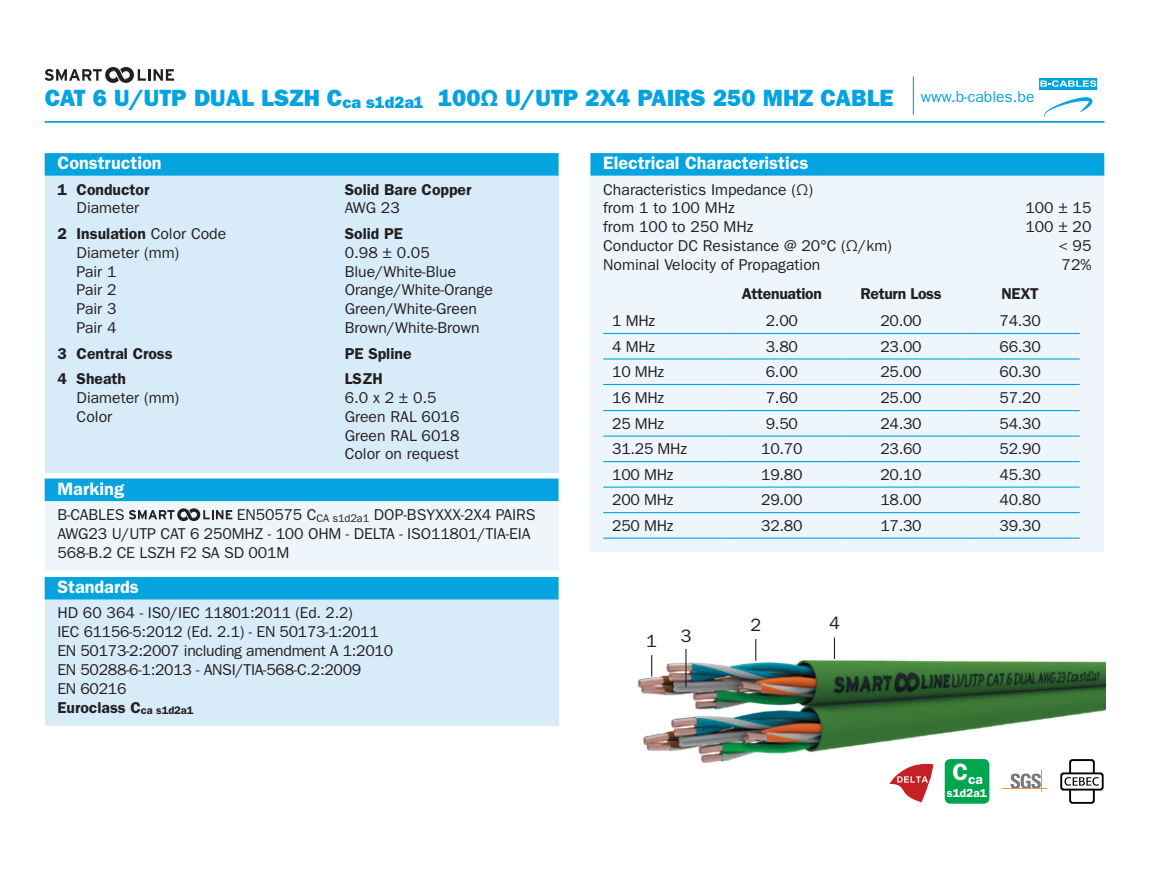
<style>
.page{position:relative;width:1149px;height:893px;background:#fff}
.page>*{position:absolute;margin:0;border:0;box-sizing:border-box;transform-origin:0 0}
.t1{font:23.62px "ITC Franklin Gothic Std Hvy";color:#05a4e0}
.t2{font:600 18px "ITC Franklin Gothic Std";color:#fff}
.t3{font:18px "ITC Franklin Gothic Std";color:#231f20}
.t4{font:15.75px/18.9px "ITC Franklin Gothic Std";letter-spacing:-.01em;color:#231f20}
.t5{font:600 15.75px "ITC Franklin Gothic Std";color:#231f20}
.t6{font:600 15.75px "ITC Franklin Gothic Std";letter-spacing:-.02em;color:#231f20}
.t7{font:15.75px "ITC Franklin Gothic Std";color:#05a4e0}
.t8{font:600 13.72px "ITC Franklin Gothic Std";color:#fff}
.t9{font:600 11.7px "ITC Franklin Gothic Std";color:#fff}
.s1{font-weight:400}
.s2{font-weight:600}
</style>
<div class="page">
<div style="left:1039px;top:78px;width:57px;height:12px;background:#05a4e0"></div>
<svg style="left:1040px;top:80px;width:55px;height:7px"></svg>
<svg style="left:1044px;top:97px;width:48px;height:20px"></svg>
<hr style="left:912px;top:77px;width:1px;height:38px;background:#05a4e0">
<hr style="left:45px;top:121px;width:1058px;height:2px;background:#05a4e0">
<svg style="left:45px;top:67px;width:129px;height:16px"></svg>
<div style="left:45px;top:153px;width:513px;height:319px;background:#d7ebf8"></div>
<div style="left:45px;top:153px;width:513px;height:23px;background:#05a4e0"></div>
<img style="left:637px;top:637px;width:467px;height:166px">
<hr style="left:685px;top:649px;width:1px;height:38px;background:#231f20">
<div style="left:944px;top:759px;width:45px;height:45px;background:#00a54f;border-radius:6px"></div>
<svg style="left:889px;top:760px;width:44px;height:42px"></svg>
<hr style="left:1001px;top:788px;width:45px;height:1px;background:#f69238">
<svg style="left:1010px;top:771px;width:31px;height:21px"></svg>
<svg style="left:1059px;top:759px;width:44px;height:45px"></svg>
<div style="left:45px;top:478px;width:513px;height:92px;background:#eef6fc"></div>
<div style="left:45px;top:479px;width:513px;height:22px;background:#05a4e0"></div>
<svg style="left:129px;top:508px;width:103px;height:13px"></svg>
<div style="left:45px;top:577px;width:513px;height:149px;background:#d7ebf8"></div>
<div style="left:45px;top:577px;width:513px;height:22px;background:#05a4e0"></div>
<div style="left:590px;top:153px;width:513px;height:398px;background:#eef6fc"></div>
<div style="left:590px;top:153px;width:513px;height:23px;background:#05a4e0"></div>
<hr style="left:603px;top:333px;width:119px;height:1px;background:#05a4e0">
<hr style="left:722px;top:333px;width:119px;height:1px;background:#05a4e0">
<hr style="left:841px;top:333px;width:119px;height:1px;background:#05a4e0">
<hr style="left:960px;top:333px;width:119px;height:1px;background:#05a4e0">
<hr style="left:603px;top:358px;width:119px;height:2px;background:#05a4e0">
<hr style="left:722px;top:358px;width:119px;height:2px;background:#05a4e0">
<hr style="left:841px;top:358px;width:119px;height:2px;background:#05a4e0">
<hr style="left:960px;top:358px;width:119px;height:2px;background:#05a4e0">
<hr style="left:603px;top:384px;width:119px;height:1px;background:#05a4e0">
<hr style="left:722px;top:384px;width:119px;height:1px;background:#05a4e0">
<hr style="left:841px;top:384px;width:119px;height:1px;background:#05a4e0">
<hr style="left:960px;top:384px;width:119px;height:1px;background:#05a4e0">
<hr style="left:603px;top:410px;width:119px;height:1px;background:#05a4e0">
<hr style="left:722px;top:410px;width:119px;height:1px;background:#05a4e0">
<hr style="left:841px;top:410px;width:119px;height:1px;background:#05a4e0">
<hr style="left:960px;top:410px;width:119px;height:1px;background:#05a4e0">
<hr style="left:603px;top:435px;width:119px;height:2px;background:#05a4e0">
<hr style="left:722px;top:435px;width:119px;height:2px;background:#05a4e0">
<hr style="left:841px;top:435px;width:119px;height:2px;background:#05a4e0">
<hr style="left:960px;top:435px;width:119px;height:2px;background:#05a4e0">
<hr style="left:603px;top:461px;width:119px;height:1px;background:#05a4e0">
<hr style="left:722px;top:461px;width:119px;height:1px;background:#05a4e0">
<hr style="left:841px;top:461px;width:119px;height:1px;background:#05a4e0">
<hr style="left:960px;top:461px;width:119px;height:1px;background:#05a4e0">
<hr style="left:603px;top:487px;width:119px;height:1px;background:#05a4e0">
<hr style="left:603px;top:512px;width:119px;height:1px;background:#05a4e0">
<hr style="left:603px;top:538px;width:119px;height:1px;background:#05a4e0">
<hr style="left:722px;top:487px;width:119px;height:1px;background:#05a4e0">
<hr style="left:841px;top:487px;width:119px;height:1px;background:#05a4e0">
<hr style="left:722px;top:512px;width:119px;height:1px;background:#05a4e0">
<hr style="left:841px;top:512px;width:119px;height:1px;background:#05a4e0">
<hr style="left:722px;top:538px;width:119px;height:1px;background:#05a4e0">
<hr style="left:841px;top:538px;width:119px;height:1px;background:#05a4e0">
<hr style="left:960px;top:487px;width:119px;height:1px;background:#05a4e0">
<hr style="left:960px;top:512px;width:119px;height:1px;background:#05a4e0">
<hr style="left:960px;top:538px;width:119px;height:1px;background:#05a4e0">
<h1 class="t1" style="left:45px;top:84px;width:850px">CAT 6 U/UTP DUAL LSZH C<sub>ca</sub> <sub>s1d2a1</sub> 100Ω U/UTP 2X4 PAIRS 250 MHZ CABLE</h1>
<p class="t7" style="left:920px;top:87px;width:115px">www.b-cables.be</p>
<p class="t2" style="left:57px;top:152px;width:106px">Construction</p>
<p class="t5" style="left:57px;top:180px;width:93px">1 Conductor</p>
<p class="t5" style="left:344px;top:180px;width:128px">Solid Bare Copper</p>
<p class="t4" style="left:77px;top:199px;width:64px">Diameter</p>
<p class="t4" style="left:344px;top:199px;width:57px">AWG 23</p>
<p class="t5" style="left:57px;top:224px;width:170px">2 Insulation <span class="s1">Color Code</span></p>
<p class="t5" style="left:344px;top:224px;width:60px">Solid PE</p>
<p class="t4" style="left:77px;top:243px;width:104px">Diameter (mm)</p>
<p class="t4" style="left:344px;top:243px;width:87px">0.98 ± 0.05</p>
<p class="t4" style="left:77px;top:262px;width:41px">Pair 1</p>
<p class="t4" style="left:344px;top:262px;width:113px">Blue/White-Blue</p>
<p class="t4" style="left:77px;top:281px;width:41px">Pair 2</p>
<p class="t4" style="left:344px;top:281px;width:150px">Orange/White-Orange</p>
<p class="t4" style="left:77px;top:300px;width:41px">Pair 3</p>
<p class="t4" style="left:344px;top:300px;width:134px">Green/White-Green</p>
<p class="t4" style="left:77px;top:319px;width:41px">Pair 4</p>
<p class="t4" style="left:344px;top:319px;width:136px">Brown/White-Brown</p>
<p class="t5" style="left:57px;top:344px;width:117px">3 Central Cross</p>
<p class="t5" style="left:344px;top:344px;width:68px">PE Spline</p>
<p class="t5" style="left:57px;top:369px;width:70px">4 Sheath</p>
<p class="t5" style="left:344px;top:369px;width:40px">LSZH</p>
<p class="t4" style="left:77px;top:388px;width:104px">Diameter (mm)</p>
<p class="t4" style="left:344px;top:388px;width:93px">6.0 x 2 ± 0.5</p>
<p class="t4" style="left:77px;top:407px;width:37px">Color</p>
<p class="t4" style="left:344px;top:407px;width:116px;text-align:justify">Green RAL 6016<br>Green RAL 6018<br>Color on request</p>
<p class="t2" style="left:57px;top:478px;width:68px">Marking</p>
<p class="t4" style="left:57px;top:505px;width:68px">B-CABLES</p>
<p class="t4" style="left:57px;top:505px;width:479px;text-indent:179px">EN50575 C<sub>CA</sub> <sub>s1d2a1</sub> DOP-BSYXXX-2X4 PAIRS<br>AWG23 U/UTP CAT 6 250MHZ - 100 OHM - DELTA - ISO11801/TIA-EIA<br>568-B.2 CE LSZH F2 SA SD 001M</p>
<p class="t2" style="left:57px;top:576px;width:83px">Standards</p>
<p class="t4" style="left:57px;top:604px;width:337px">HD 60 364 - IS0/IEC 11801:2011 (Ed. 2.2)<br>IEC 61156-5:2012 (Ed. 2.1) - EN 50173-1:2011<br>EN 50173-2:2007 including amendment A 1:2010<br>EN 50288-6-1:2013 - ANSI/TIA-568-C.2:2009<br>EN 60216<br><span class="s2">Euroclass C</span><sub>ca</sub> <sub>s1d2a1</sub></p>
<p class="t2" style="left:603px;top:152px;width:207px">Electrical Characteristics</p>
<p class="t4" style="left:603px;top:180px;width:211px">Characteristics Impedance (Ω) from 1 to 100 MHz</p>
<p class="t4" style="left:1024px;top:199px;width:68px">100 ± 15</p>
<p class="t4" style="left:603px;top:218px;width:152px">from 100 to 250 MHz</p>
<p class="t4" style="left:1024px;top:218px;width:68px">100 ± 20</p>
<p class="t4" style="left:603px;top:237px;width:290px">Conductor DC Resistance @ 20°C (Ω/km)</p>
<p class="t4" style="left:1058px;top:237px;width:35px">&lt; 95</p>
<p class="t4" style="left:603px;top:255px;width:219px">Nominal Velocity of Propagation</p>
<p class="t4" style="left:1061px;top:255px;width:31px">72%</p>
<p class="t6" style="left:741px;top:284px;width:82px">Attenuation</p>
<p class="t6" style="left:860px;top:284px;width:83px">Return Loss</p>
<p class="t5" style="left:1001px;top:284px;width:39px">NEXT</p>
<p class="t4" style="left:612px;top:311px;width:44px">1 MHz</p>
<p class="t4" style="left:765px;top:311px;width:34px">2.00</p>
<p class="t4" style="left:880px;top:311px;width:43px">20.00</p>
<p class="t4" style="left:999px;top:311px;width:43px">74.30</p>
<p class="t4" style="left:612px;top:337px;width:44px">4 MHz</p>
<p class="t4" style="left:765px;top:337px;width:34px">3.80</p>
<p class="t4" style="left:880px;top:337px;width:43px">23.00</p>
<p class="t4" style="left:999px;top:337px;width:43px">66.30</p>
<p class="t4" style="left:612px;top:362px;width:53px">10 MHz</p>
<p class="t4" style="left:765px;top:362px;width:34px">6.00</p>
<p class="t4" style="left:880px;top:362px;width:43px">25.00</p>
<p class="t4" style="left:999px;top:362px;width:43px">60.30</p>
<p class="t4" style="left:612px;top:388px;width:53px">16 MHz</p>
<p class="t4" style="left:765px;top:388px;width:34px">7.60</p>
<p class="t4" style="left:880px;top:388px;width:43px">25.00</p>
<p class="t4" style="left:999px;top:388px;width:43px">57.20</p>
<p class="t4" style="left:612px;top:414px;width:53px">25 MHz</p>
<p class="t4" style="left:765px;top:414px;width:34px">9.50</p>
<p class="t4" style="left:880px;top:414px;width:43px">24.30</p>
<p class="t4" style="left:999px;top:414px;width:43px">54.30</p>
<p class="t4" style="left:612px;top:440px;width:76px">31.25 MHz</p>
<p class="t4" style="left:761px;top:440px;width:43px">10.70</p>
<p class="t4" style="left:880px;top:440px;width:43px">23.60</p>
<p class="t4" style="left:999px;top:440px;width:43px">52.90</p>
<p class="t4" style="left:612px;top:465px;width:63px">100 MHz</p>
<p class="t4" style="left:761px;top:465px;width:43px">19.80</p>
<p class="t4" style="left:880px;top:465px;width:43px">20.10</p>
<p class="t4" style="left:999px;top:465px;width:43px">45.30</p>
<p class="t4" style="left:612px;top:491px;width:63px">200 MHz</p>
<p class="t4" style="left:761px;top:491px;width:43px">29.00</p>
<p class="t4" style="left:880px;top:491px;width:43px">18.00</p>
<p class="t4" style="left:999px;top:491px;width:43px">40.80</p>
<p class="t4" style="left:612px;top:516px;width:63px">250 MHz</p>
<p class="t4" style="left:761px;top:516px;width:43px">32.80</p>
<p class="t4" style="left:880px;top:516px;width:43px">17.30</p>
<p class="t4" style="left:999px;top:516px;width:43px">39.30</p>
<p class="t3" style="left:646px;top:630px;width:12px">1</p>
<p class="t3" style="left:680px;top:625px;width:12px">3</p>
<p class="t3" style="left:750px;top:614px;width:12px">2</p>
<p class="t3" style="left:828px;top:613px;width:12px">4</p>
<p class="t8" style="left:952px;top:771px;width:32px"><sup>C</sup>ca</p>
<p class="t9" style="left:946px;top:786px;width:41px">s1d2a1</p>
</div>
